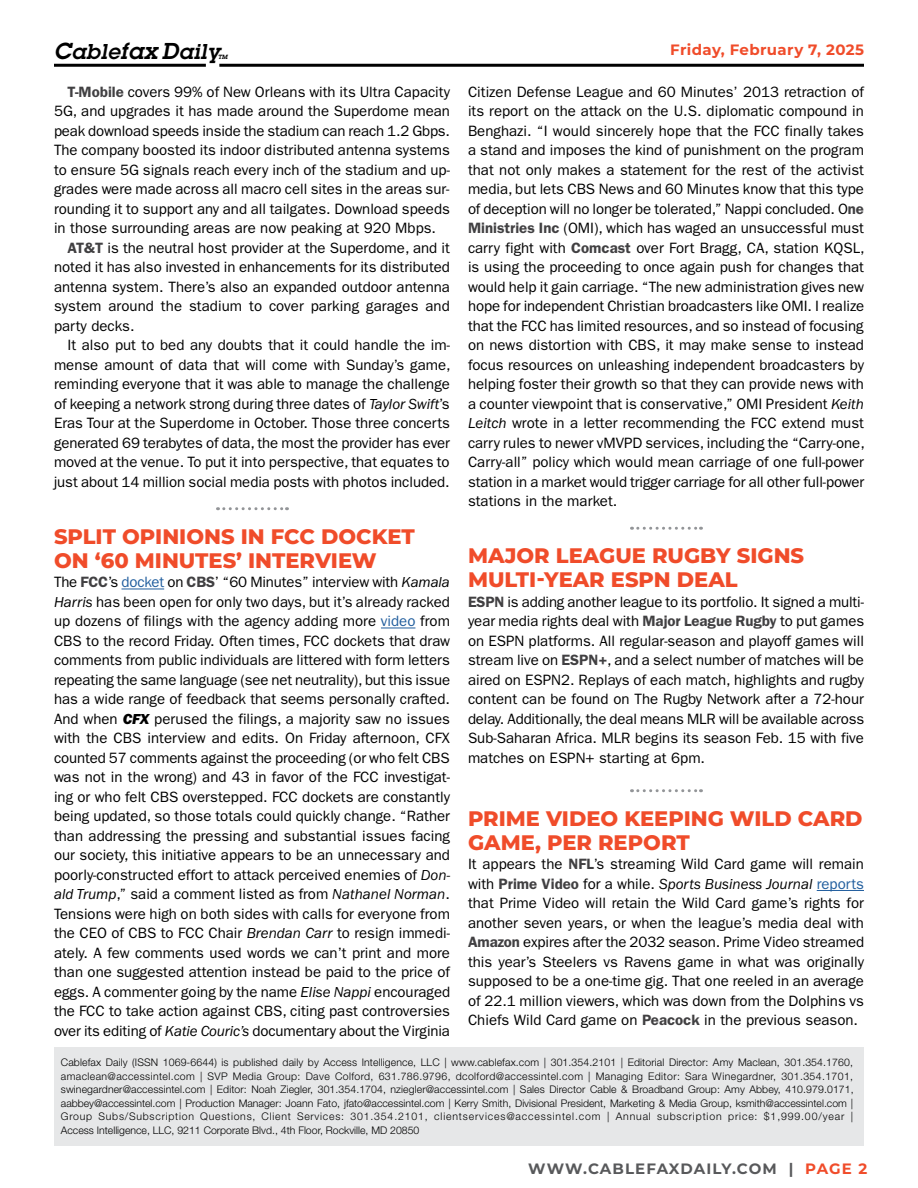
<style>
.page{position:relative;width:918px;height:1188px;background:#fff}
.page>*{position:absolute;margin:0;border:0;box-sizing:border-box;transform-origin:0 0}
.t1{font:800 21px/24px "Montserrat";color:#f04c2a}
.t2{font:italic 600 21px "Lubalin Graph Std";letter-spacing:.03em;color:#000}
.t3{font:15px/19.5px "ITC Franklin Gothic Std";color:#000;text-align:justify}
.t4{font:700 15px "Montserrat";letter-spacing:.075em;color:#58595b}
.t5{font:700 15px "Montserrat";letter-spacing:.025em;color:#f04c2a}
.t6{font:300 10.5px/13.5px "Helvetica Neue LT Std";color:#000;text-align:justify}
.t7{font:italic 600 6px "Lubalin Graph Std";color:#000}
.s1{font-size:22.5px}
.s2{font-weight:600;color:#414042}
.s3{font-style:italic}
.s4{color:#215e9e}
.s5{font-family:"ITC Franklin Gothic Std Hvy It"}
.s6{color:#f04c2a}
</style>
<div class="page">
<div style="left:54px;top:1047px;width:810px;height:98px;background:#e6e7e8"></div>
<hr style="left:219px;top:64px;width:645px;height:3px;background:#000">
<hr style="left:54px;top:64px;width:152px;height:3px;background:#000">
<svg style="left:218px;top:507px;width:69px;height:3px"></svg>
<hr style="left:122px;top:589px;width:42px;height:1px;background:#215e9e">
<hr style="left:381px;top:628px;width:34px;height:1px;background:#215e9e">
<svg style="left:632px;top:527px;width:69px;height:3px"></svg>
<svg style="left:632px;top:789px;width:69px;height:3px"></svg>
<hr style="left:817px;top:890px;width:47px;height:1px;background:#215e9e">
<h1 class="t2" style="left:54px;top:38px;width:167px"><span class="s1">C</span>able<span class="s1">fax D</span>aily</h1>
<p class="t7" style="left:218px;top:53px;width:11px">TM</p>
<p class="t5" style="left:670px;top:39px;width:195px">Friday, February 7, 2025</p>
<p class="t3" style="left:68px;top:82px;width:384px"><span class="s2">T-Mobile</span> covers 99% of New Orleans with its Ultra Capacity</p>
<p class="t3" style="left:54px;top:102px;width:398px">5G, and upgrades it has made around the Superdome mean</p>
<p class="t3" style="left:54px;top:121px;width:398px">peak download speeds inside the stadium can reach 1.2 Gbps.</p>
<p class="t3" style="left:54px;top:141px;width:397px">The company boosted its indoor distributed antenna systems</p>
<p class="t3" style="left:54px;top:160px;width:398px">to ensure 5G signals reach every inch of the stadium and up-</p>
<p class="t3" style="left:54px;top:180px;width:397px">grades were made across all macro cell sites in the areas sur-</p>
<p class="t3" style="left:54px;top:199px;width:397px">rounding it to support any and all tailgates. Download speeds</p>
<p class="t3" style="left:54px;top:219px;width:384px">in those surrounding areas are now peaking at 920 Mbps.</p>
<p class="t3" style="left:68px;top:238px;width:384px"><span class="s2">AT&amp;T</span> is the neutral host provider at the Superdome, and it</p>
<p class="t3" style="left:54px;top:258px;width:398px">noted it has also invested in enhancements for its distributed</p>
<p class="t3" style="left:54px;top:277px;width:397px">antenna system. There’s also an expanded outdoor antenna</p>
<p class="t3" style="left:54px;top:297px;width:397px">system around the stadium to cover parking garages and</p>
<p class="t3" style="left:54px;top:316px;width:82px">party decks.</p>
<p class="t3" style="left:68px;top:336px;width:384px">It also put to bed any doubts that it could handle the im-</p>
<p class="t3" style="left:54px;top:355px;width:398px">mense amount of data that will come with Sunday’s game,</p>
<p class="t3" style="left:54px;top:375px;width:397px">reminding everyone that it was able to manage the challenge</p>
<p class="t3" style="left:54px;top:394px;width:397px">of keeping a network strong during three dates of <span class="s3">Taylor Swift</span>’s</p>
<p class="t3" style="left:54px;top:414px;width:398px">Eras Tour at the Superdome in October. Those three concerts</p>
<p class="t3" style="left:54px;top:433px;width:398px">generated 69 terabytes of data, the most the provider has ever</p>
<p class="t3" style="left:54px;top:453px;width:397px">moved at the venue. To put it into perspective, that equates to</p>
<p class="t3" style="left:54px;top:472px;width:397px">just about 14 million social media posts with photos included.</p>
<h1 class="t1" style="left:54px;top:523px;width:362px">SPLIT OPINIONS IN FCC DOCKET<br>ON ‘60 MINUTES’ INTERVIEW</h1>
<p class="t3" style="left:54px;top:573px;width:398px">The <span class="s2">FCC</span>’s <span class="s4">docket</span> on <span class="s2">CBS</span>’ “60 Minutes” interview with <span class="s3">Kamala Harris</span> has been open for only two days, but it’s already racked up dozens of filings with the agency adding more <span class="s4">video</span> from CBS to the record Friday. Often times, FCC dockets that draw comments from public individuals are littered with form letters repeating the same language (see net neutrality), but this issue has a wide range of feedback that seems personally crafted.<br>And when <span class="s5">CFX</span> perused the filings, a majority saw no issues with the CBS interview and edits. On Friday afternoon, CFX counted 57 comments against the proceeding (or who felt CBS was not in the wrong) and 43 in favor of the FCC investigat&shy;ing or who felt CBS overstepped. FCC dockets are constantly being updated, so those totals could quickly change. “Rather than addressing the pressing and substantial issues facing our society, this initiative appears to be an unnecessary and poorly-constructed effort to attack perceived enemies of <span class="s3">Don&shy;ald Trump</span>,” said a comment listed as from <span class="s3">Nathanel Norman</span>.<br>Tensions were high on both sides with calls for everyone from the CEO of CBS to FCC Chair <span class="s3">Brendan Carr</span> to resign immedi&shy;ately. A few comments used words we can’t print and more than one suggested attention instead be paid to the price of eggs. A commenter going by the name <span class="s3">Elise Nappi</span> encouraged the FCC to take action against CBS, citing past controversies over its editing of <span class="s3">Katie Couric’s</span> documentary about the Virginia</p>
<p class="t3" style="left:468px;top:82px;width:398px">Citizen Defense League and 60 Minutes’ 2013 retraction of its report on the attack on the U.S. diplomatic compound in Benghazi. “I would sincerely hope that the FCC finally takes a stand and imposes the kind of punishment on the program that not only makes a statement for the rest of the activist media, but lets CBS News and 60 Minutes know that this type of deception will no longer be tolerated,” Nappi concluded. O<span class="s2">ne Ministries Inc</span> (OMI), which has waged an unsuccessful must carry fight with <span class="s2">Comcast</span> over Fort Bragg, CA, station KQSL, is using the proceeding to once again push for changes that would help it gain carriage. “The new administration gives new hope for independent Christian broadcasters like OMI. I realize that the FCC has limited resources, and so instead of focusing on news distortion with CBS, it may make sense to instead focus resources on unleashing independent broadcasters by helping foster their growth so that they can provide news with a counter viewpoint that is conservative,” OMI President <span class="s3">Keith Leitch</span> wrote in a letter recommending the FCC extend must carry rules to newer vMVPD services, including the “Carry-one, Carry-all” policy which would mean carriage of one full-power station in a market would trigger carriage for all other full-power stations in the market.</p>
<h1 class="t1" style="left:468px;top:543px;width:338px">MAJOR LEAGUE RUGBY SIGNS<br>MULTI-YEAR ESPN DEAL</h1>
<p class="t3" style="left:468px;top:592px;width:398px"><span class="s2">ESPN</span> is adding another league to its portfolio. It signed a multi&shy;year media rights deal with <span class="s2">Major League Rugby</span> to put games on ESPN platforms. All regular-season and playoff games will stream live on <span class="s2">ESPN+</span>, and a select number of matches will be aired on ESPN2. Replays of each match, highlights and rugby content can be found on The Rugby Network after a 72-hour delay. Additionally, the deal means MLR will be available across Sub-Saharan Africa. MLR begins its season Feb. 15 with five matches on ESPN+ starting at 6pm.</p>
<h1 class="t1" style="left:468px;top:805px;width:396px">PRIME VIDEO KEEPING WILD CARD<br>GAME, PER REPORT</h1>
<p class="t3" style="left:468px;top:855px;width:398px">It appears the <span class="s2">NFL</span>’s streaming Wild Card game will remain with <span class="s2">Prime Video</span> for a while. <span class="s3">Sports Business Journal</span> <span class="s4">reports </span>that Prime Video will retain the Wild Card game’s rights for another seven years, or when the league’s media deal with <span class="s2">Amazon</span> expires after the 2032 season. Prime Video streamed this year’s Steelers vs Ravens game in what was originally supposed to be a one-time gig. That one reeled in an average of 22.1 million viewers, which was down from the Dolphins vs Chiefs Wild Card game on <span class="s2">Peacock</span> in the previous season.</p>
<p class="t6" style="left:61px;top:1055px;width:794px">Cablefax Daily (ISSN 1069-6644) is published daily by Access Intelligence, LLC | www.cablefax.com | 301.354.2101 | Editorial Director: Amy Maclean, 301.354.1760, amaclean@accessintel.com | SVP Media Group: Dave Colford, 631.786.9796, dcolford@accessintel.com | Managing Editor: Sara Winegardner, 301.354.1701, swinegardner@accessintel.com | Editor: Noah Ziegler, 301.354.1704, nziegler@accessintel.com | Sales Director Cable &amp; Broadband Group: Amy Abbey, 410.979.0171, aabbey@accessintel.com | Production Manager: Joann Fato, jfato@accessintel.com | Kerry Smith, Divisional President, Marketing &amp; Media Group, ksmith@accessintel.com | Group Subs/Subscription Questions, Client Services: 301.354.2101, clientservices@accessintel.com | Annual subscription price: $1,999.00/year | Access Intelligence, LLC, 9211 Corporate Blvd., 4th Floor, Rockville, MD 20850</p>
<p class="t4" style="left:528px;top:1158px;width:341px">WWW.CABLEFAXDAILY.COM | <span class="s6">PAGE 2</span></p>
</div>
